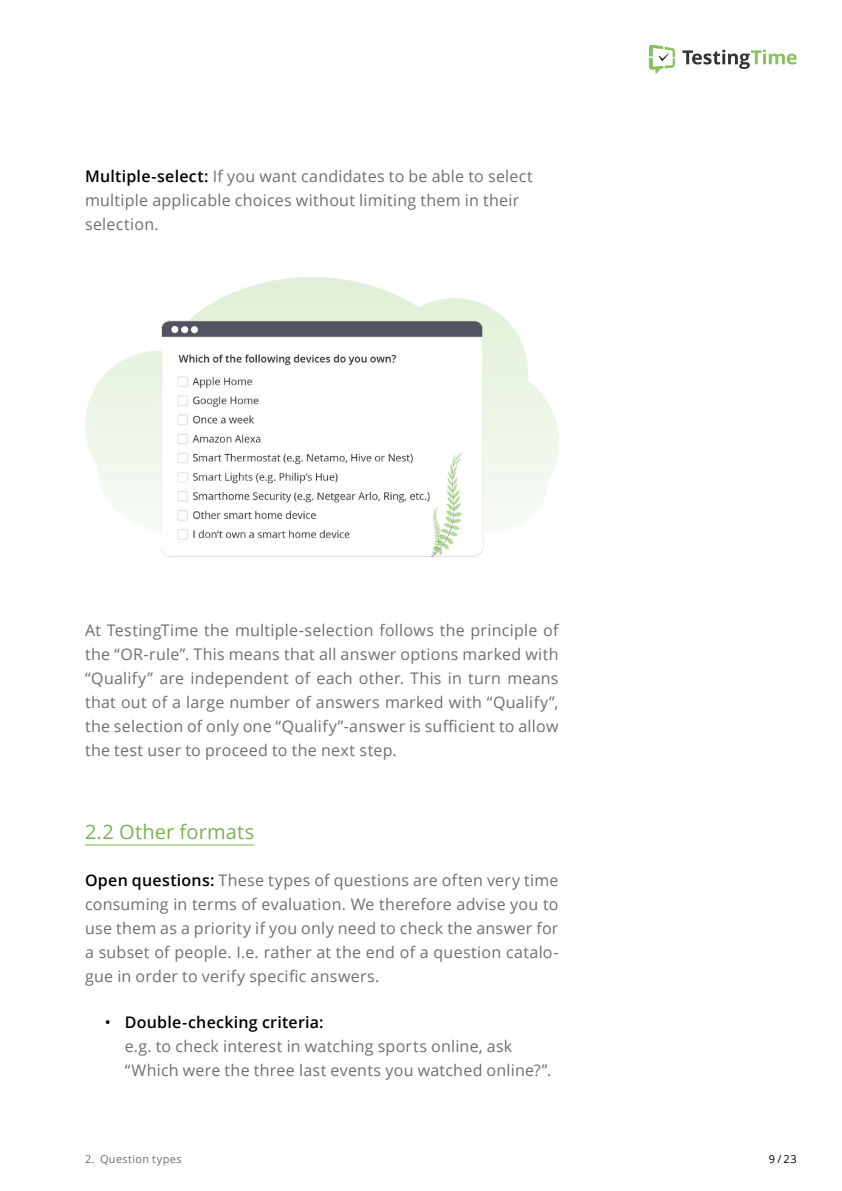
<style>
.page{position:relative;width:842px;height:1191px;background:#fff}
.page>*{position:absolute;margin:0;border:0;box-sizing:border-box;transform-origin:0 0}
.t1{font:20px "Open Sans";letter-spacing:.01em;color:#7bb156}
.t2{font:16px/24px "Open Sans";letter-spacing:.015em;color:#706f6f}
.t3{font:11px "Open Sans";letter-spacing:.03em;color:#706f6f}
.t4{font:11px "Open Sans";color:#000}
.s1{font-weight:600;color:#000}
.s2{color:#000}
</style>
<div class="page">
<svg style="left:649px;top:45px;width:148px;height:29px"></svg>
<hr style="left:85px;top:844px;width:169px;height:1px;background:#7bb156">
<img style="left:85px;top:277px;width:473px;height:280px">
<p class="t2" style="left:85px;top:164px;width:449px"><span class="s1">Multiple-select:</span> If you want candidates to be able to select multiple applicable choices without limiting them in their selection.</p>
<p class="t2" style="left:85px;top:617px;width:475px;text-align:justify">At TestingTime the multiple-selection follows the principle of the “OR-rule”. This means that all answer options marked with “Qualify” are independent of each other. This in turn means that out of a large number of answers marked with “Qualify”, the selection of only one “Qualify”-answer is sufficient to allow the test user to proceed to the next step.</p>
<p class="t1" style="left:85px;top:818px;width:171px">2.2 Other formats</p>
<p class="t2" style="left:85px;top:867px;width:475px;text-align:justify"><span class="s1">Open questions:</span> These types of questions are often very time consuming in terms of evaluation. We therefore advise you to use them as a priority if you only need to check the answer for a subset of people. I.e. rather at the end of a question catalo&shy;gue in order to verify specific answers.</p>
<p class="t2" style="left:125px;top:1010px;width:428px;text-indent:-20px"><span class="s2">•</span> <span class="s1">Double-checking criteria:<br></span>e.g. to check interest in watching sports online, ask “Which were the three last events you watched online?”.</p>
<p class="t3" style="left:85px;top:1151px;width:98px">2. Question types</p>
<p class="t4" style="left:769px;top:1151px;width:29px">9 / 23</p>
</div>
